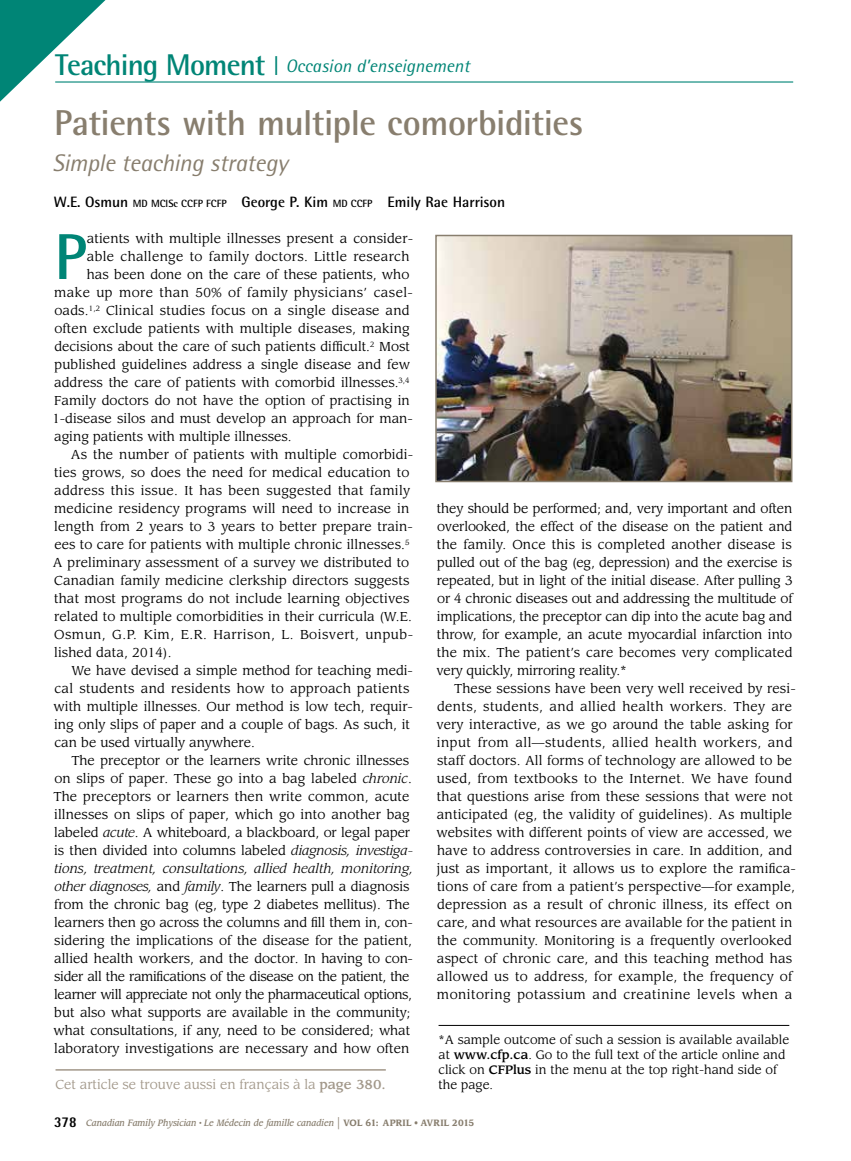
<style>
.page{position:relative;width:851px;height:1161px;background:#fff}
.page>*{position:absolute;margin:0;border:0;box-sizing:border-box;transform-origin:0 0}
.t1{font:700 64.95px "Rotis Semi Sans Std";color:#008576}
.t2{font:700 36px "Rotis Semi Sans Std";letter-spacing:-.015em;color:#887e6e}
.t3{font:italic 24px "Rotis Semi Sans Std";letter-spacing:-.015em;color:#887e6e}
.t4{font:italic 18px "Rotis Semi Sans Std";color:#008576}
.t5{font:700 15px "Rotis Semi Sans Std";color:#000}
.t6{font:12.75px/18px "Leawood Std";letter-spacing:.01em;color:#000;text-align:justify}
.t7{font:12.75px "Leawood Std";letter-spacing:-.01em;color:#000}
.t8{font:12.75px "Leawood Std";letter-spacing:-.03em;color:#000}
.t9{font:italic 12.75px "Leawood Std";letter-spacing:.01em;color:#000}
.t10{font:12.75px "Leawood Std";letter-spacing:.035em;color:#000}
.t11{font:12.75px "Leawood Std";color:#a2988a}
.t12{font:12.75px "Leawood Std";letter-spacing:.03em;color:#000}
.t13{font:12px/15px "Leawood Std";color:#000}
.t14{font:italic 500 9px "Leawood Std";color:#887e6e;scale:.9 1}
.s1{font-weight:700;font-style:normal;font-size:30px}
.s2{font-weight:700;font-style:normal;font-size:21px}
.s3{font-size:10.5px}
.s4{font-style:italic}
.s5{font-weight:500}
.s6{font-family:"Rotis Semi Sans Std";font-weight:800;font-style:normal;font-size:15px;color:#000}
.s7{font-weight:400;font-style:normal;font-size:15px}
.s8{font-weight:700;font-style:normal}
.s9{font-weight:400;font-style:normal}
</style>
<div class="page">
<hr style="left:55px;top:81px;width:738px;height:2px;background:#008576">
<svg style="left:0;top:0;width:127px;height:102px"></svg>
<hr style="left:438px;top:1025px;width:351px;height:1px;background:#000">
<img style="left:438px;top:238px;width:351px;height:241px">
<div style="left:435px;top:235px;width:357px;height:247px;border:2px solid #887e6e"></div>
<hr style="left:56px;top:1069px;width:330px;height:2px;background:#a2988a">
<h3 class="t4" style="left:55px;top:55px;width:416px"><span class="s1">Teaching Moment</span> <span class="s2">|</span> Occasion d’enseignement</h3>
<h2 class="t2" style="left:54px;top:101px;width:531px">Patients with multiple comorbidities</h2>
<h3 class="t3" style="left:53px;top:148px;width:237px">Simple teaching strategy</h3>
<p class="t5" style="left:54px;top:193px;width:453px">W.E. Osmun <span class="s3">MD MClSc CCFP FCFP</span> George P. Kim <span class="s3">MD CCFP</span> Emily Rae Harrison</p>
<h1 class="t1" style="left:54px;top:217px;width:34px">P</h1>
<p class="t6" style="left:87px;top:230px;width:328px">atients with multiple illnesses present a consider-</p>
<p class="t6" style="left:87px;top:248px;width:324px">able challenge to family doctors. Little research</p>
<p class="t6" style="left:87px;top:266px;width:324px">has been done on the care of these patients, who</p>
<p class="t12" style="left:54px;top:285px;width:360px">make up more than 50% of family physicians’ casel-</p>
<p class="t6" style="left:54px;top:302px;width:357px">oads.<sup>1,2</sup> Clinical studies focus on a single disease and</p>
<p class="t6" style="left:54px;top:320px;width:357px">often exclude patients with multiple diseases, making</p>
<p class="t6" style="left:54px;top:338px;width:357px">decisions about the care of such patients difficult.<sup>2</sup> Most</p>
<p class="t6" style="left:54px;top:356px;width:357px">published guidelines address a single disease and few</p>
<p class="t6" style="left:54px;top:374px;width:357px">address the care of patients with comorbid illnesses.<sup>3,4</sup></p>
<p class="t6" style="left:54px;top:392px;width:357px">Family doctors do not have the option of practising in</p>
<p class="t6" style="left:52px;top:410px;width:362px">1-disease silos and must develop an approach for man-</p>
<p class="t6" style="left:54px;top:428px;width:239px">aging patients with multiple illnesses.</p>
<p class="t6" style="left:71px;top:446px;width:344px">As the number of patients with multiple comorbidi-</p>
<p class="t6" style="left:54px;top:464px;width:356px">ties grows, so does the need for medical education to</p>
<p class="t6" style="left:54px;top:482px;width:357px">address this issue. It has been suggested that family</p>
<p class="t6" style="left:54px;top:500px;width:357px">medicine residency programs will need to increase in</p>
<p class="t6" style="left:54px;top:518px;width:360px">length from 2 years to 3 years to better prepare train-</p>
<p class="t6" style="left:54px;top:536px;width:356px">ees to care for patients with multiple chronic illnesses.<sup>5</sup></p>
<p class="t6" style="left:53px;top:554px;width:358px">A preliminary assessment of a survey we distributed to</p>
<p class="t6" style="left:54px;top:572px;width:356px">Canadian family medicine clerkship directors suggests</p>
<p class="t6" style="left:54px;top:590px;width:356px">that most programs do not include learning objectives</p>
<p class="t6" style="left:54px;top:608px;width:359px">related to multiple comorbidities in their curricula (W.E.</p>
<p class="t10" style="left:54px;top:627px;width:360px">Osmun, G.P. Kim, E.R. Harrison, L. Boisvert, unpub-</p>
<p class="t6" style="left:54px;top:644px;width:119px">lished data, 2014).</p>
<p class="t6" style="left:71px;top:662px;width:343px">We have devised a simple method for teaching medi-</p>
<p class="t6" style="left:54px;top:680px;width:356px">cal students and residents how to approach patients</p>
<p class="t6" style="left:54px;top:698px;width:361px">with multiple illnesses. Our method is low tech, requir-</p>
<p class="t6" style="left:54px;top:716px;width:357px">ing only slips of paper and a couple of bags. As such, it</p>
<p class="t6" style="left:54px;top:734px;width:202px">can be used virtually anywhere.</p>
<p class="t6" style="left:71px;top:752px;width:339px">The preceptor or the learners write chronic illnesses</p>
<p class="t6" style="left:54px;top:770px;width:359px">on slips of paper. These go into a bag labeled <span class="s4">chronic</span>.</p>
<p class="t6" style="left:53px;top:788px;width:358px">The preceptors or learners then write common, acute</p>
<p class="t6" style="left:54px;top:806px;width:357px">illnesses on slips of paper, which go into another bag</p>
<p class="t7" style="left:54px;top:825px;width:357px">labeled <span class="s4">acute</span>. A whiteboard, a blackboard, or legal paper</p>
<p class="t7" style="left:54px;top:843px;width:360px">is then divided into columns labeled <span class="s4">diagnosis, investiga-</span></p>
<p class="t9" style="left:54px;top:861px;width:361px">tions, treatment, consultations, allied health, monitoring,</p>
<p class="t7" style="left:54px;top:879px;width:356px"><span class="s4">other diagnoses,</span> and <span class="s4">family</span>. The learners pull a diagnosis</p>
<p class="t7" style="left:54px;top:897px;width:357px">from the chronic bag (eg, type 2 diabetes mellitus). The</p>
<p class="t7" style="left:54px;top:915px;width:360px">learners then go across the columns and fill them in, con-</p>
<p class="t6" style="left:54px;top:932px;width:359px">sidering the implications of the disease for the patient,</p>
<p class="t6" style="left:54px;top:950px;width:360px">allied health workers, and the doctor. In having to con-</p>
<p class="t8" style="left:54px;top:969px;width:356px">sider all the ramifications of the disease on the patient, the</p>
<p class="t8" style="left:54px;top:987px;width:359px">learner will appreciate not only the pharmaceutical options,</p>
<p class="t6" style="left:54px;top:1004px;width:357px">but also what supports are available in the community;</p>
<p class="t6" style="left:54px;top:1022px;width:358px">what consultations, if any, need to be considered; what</p>
<p class="t6" style="left:54px;top:1040px;width:357px">laboratory investigations are necessary and how often</p>
<p class="t6" style="left:436px;top:500px;width:358px">they should be performed; and, very important and often overlooked, the effect of the disease on the patient and the family. Once this is completed another disease is pulled out of the bag (eg, depression) and the exercise is repeated, but in light of the initial disease. After pulling 3 or 4 chronic diseases out and addressing the multitude of implications, the preceptor can dip into the acute bag and throw, for example, an acute myocardial infarction into the mix. The patient’s care becomes very complicated very quickly, mirroring reality.*</p>
<p class="t6" style="left:436px;top:680px;width:361px;text-align:left;text-indent:18px">These sessions have been very well received by resi&shy;dents, students, and allied health workers. They are very interactive, as we go around the table asking for input from all—students, allied health workers, and staff doctors. All forms of technology are allowed to be used, from textbooks to the Internet. We have found that questions arise from these sessions that were not anticipated (eg, the validity of guidelines). As multiple websites with different points of view are accessed, we have to address controversies in care. In addition, and just as important, it allows us to explore the ramifica&shy;tions of care from a patient’s perspective—for example, depression as a result of chronic illness, its effect on care, and what resources are available for the patient in the community. Monitoring is a frequently overlooked aspect of chronic care, and this teaching method has allowed us to address, for example, the frequency of monitoring potassium and creatinine levels when a</p>
<p class="t13" style="left:438px;top:1032px;width:352px">*A sample outcome of such a session is available available at <span class="s5">www.cfp.ca</span>. Go to the full text of the article online and click on <span class="s5">CFPlus</span> in the menu at the top right-hand side of</p>
<p class="t11" style="left:56px;top:1077px;width:332px">Cet article se trouve aussi en français à la <span class="s5">page 380.</span></p>
<p class="t13" style="left:438px;top:1077px;width:56px">the page.</p>
<p class="t14" style="left:54px;top:1118px;width:468px"><span class="s6">378</span> Canadian Family Physician <sup>•</sup> Le Médecin de famille canadien <span class="s7">|</span> <span class="s8">VOL 61: APRIL</span> <span class="s9">•</span> <span class="s8">AV RIL 2015</span></p>
</div>
